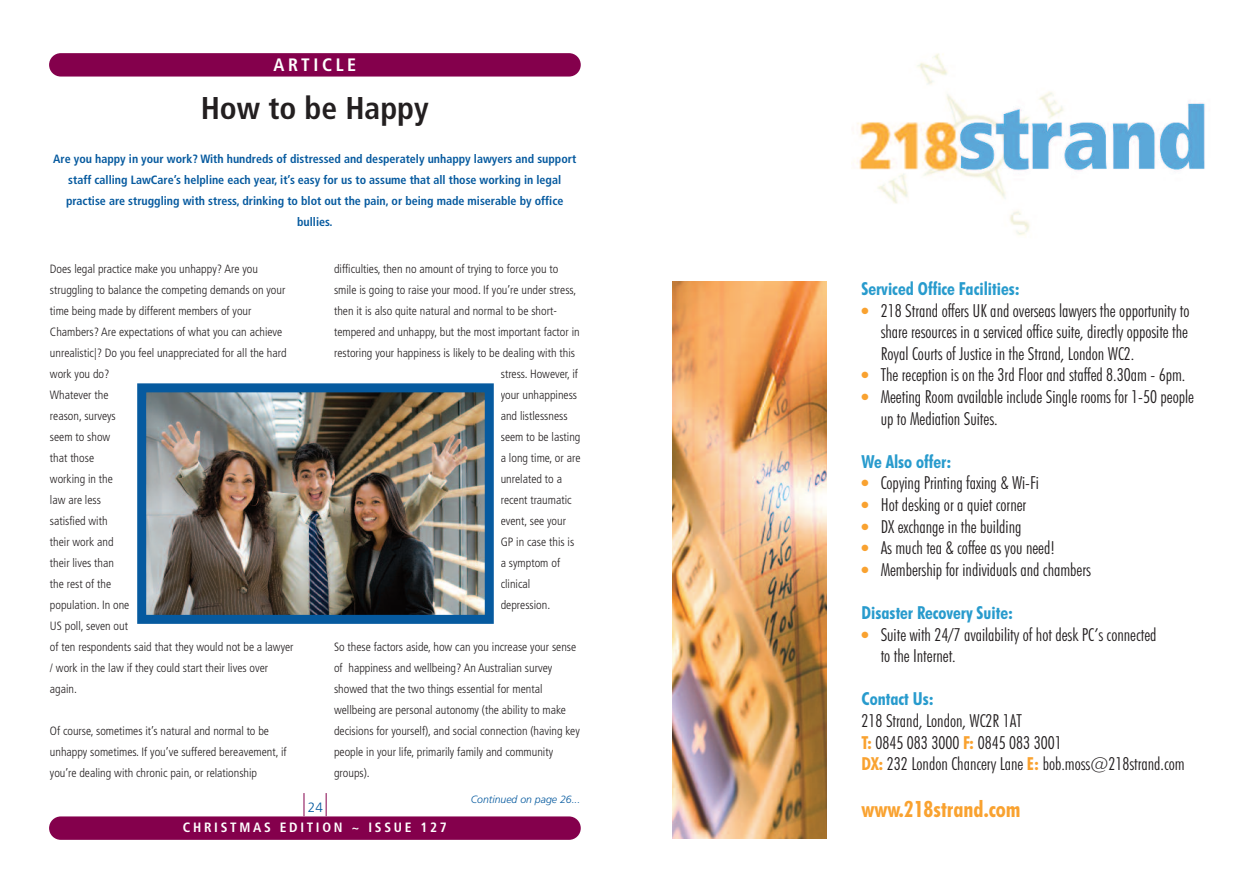
<style>
.page{position:relative;width:1259px;height:893px;background:#fff}
.page>*{position:absolute;margin:0;border:0;box-sizing:border-box;transform-origin:0 0}
.t1{font:700 condensed 31.5px "Frutiger";color:#231f20}
.t2{font:700 condensed 22.5px "Futura BT";color:#f9a230}
.t3{font:300 condensed 18px/21.6px "Futura BT";color:#231f20}
.t4{font:700 condensed 18px "Futura BT";color:#289bcd}
.t5{font:700 condensed 18px "Frutiger";letter-spacing:.2em;color:#fff}
.t6{font:700 condensed 13.5px "Frutiger";letter-spacing:.2em;color:#fff}
.t7{font:300 13.5px "Frutiger";color:#065a9f}
.t8{font:300 condensed 12px/21px "Frutiger";color:#231f20}
.t9{font:700 condensed 12px/21px "Frutiger";color:#065a9f;text-align:center}
.t10{font:italic 300 10.5px "Frutiger";color:#065a9f}
.s1{font-weight:700;color:#f9a230}
</style>
<div class="page">
<div style="left:49px;top:53px;width:532px;height:24px;background:#84004c;border-radius:12px"></div>
<div style="left:49px;top:816px;width:532px;height:24px;background:#84004c;border-radius:12px"></div>
<svg style="left:304px;top:793px;width:1px;height:23px"></svg>
<svg style="left:326px;top:793px;width:1px;height:23px"></svg>
<img style="left:854px;top:53px;width:351px;height:183px">
<img style="left:672px;top:281px;width:154px;height:558px">
<img style="left:147px;top:393px;width:337px;height:221px">
<div style="left:137px;top:383px;width:357px;height:241px;border:9px solid #065a9f"></div>
<h3 class="t5" style="left:273px;top:58px;width:84px">ARTICLE</h3>
<h1 class="t1" style="left:201px;top:95px;width:229px">How to be Happy</h1>
<p class="t9" style="left:53px;top:149px;width:524px">Are you happy in your work? With hundreds of distressed and desperately unhappy lawyers and support staff calling LawCare’s helpline each year, it’s easy for us to assume that all those working in legal practise are struggling with stress, drinking to blot out the pain, or being made miserable by office bullies.</p>
<p class="t8" style="left:50px;top:259px;width:245px">Does legal practice make you unhappy? Are you struggling to balance the competing demands on your time being made by different members of your<br>Chambers? Are expectations of what you can achieve unrealistic|? Do you feel unappreciated for all the hard work you do?<br>Whatever the<br>reason, surveys<br>seem to show<br>that those<br>working in the<br>law are less<br>satisfied with<br>their work and<br>their lives than<br>the rest of the<br>population. In one<br>US poll, seven out<br>of ten respondents said that they would not be a lawyer / work in the law if they could start their lives over again.</p>
<p class="t8" style="left:50px;top:721px;width:238px">Of course, sometimes it’s natural and normal to be unhappy sometimes. If you’ve suffered bereavement, if you’re dealing with chronic pain, or relationship</p>
<p class="t7" style="left:308px;top:801px;width:16px">24</p>
<p class="t8" style="left:334px;top:260px;width:226px">difficulties, then no amount of trying to force you to</p>
<p class="t8" style="left:334px;top:281px;width:244px">smile is going to raise your mood. If you’re under stress,</p>
<p class="t8" style="left:334px;top:302px;width:224px">then it is also quite natural and normal to be short-</p>
<p class="t8" style="left:334px;top:323px;width:247px">tempered and unhappy, but the most important factor in</p>
<p class="t8" style="left:334px;top:344px;width:242px">restoring your happiness is likely to be dealing with this</p>
<p class="t8" style="left:501px;top:365px;width:79px">stress. However, if</p>
<p class="t8" style="left:501px;top:386px;width:78px">your unhappiness</p>
<p class="t8" style="left:501px;top:407px;width:68px">and listlessness</p>
<p class="t8" style="left:501px;top:428px;width:81px">seem to be lasting</p>
<p class="t8" style="left:501px;top:449px;width:81px">a long time, or are</p>
<p class="t8" style="left:501px;top:470px;width:63px">unrelated to a</p>
<p class="t8" style="left:501px;top:491px;width:72px">recent traumatic</p>
<p class="t8" style="left:501px;top:512px;width:67px">event, see your</p>
<p class="t8" style="left:501px;top:533px;width:75px">GP in case this is</p>
<p class="t8" style="left:501px;top:554px;width:61px">a symptom of</p>
<p class="t8" style="left:501px;top:575px;width:31px">clinical</p>
<p class="t8" style="left:501px;top:596px;width:51px">depression.</p>
<p class="t8" style="left:334px;top:638px;width:247px">So these factors aside, how can you increase your sense of happiness and wellbeing? An Australian survey showed that the two things essential for mental wellbeing are personal autonomy (the ability to make decisions for yourself), and social connection (having key people in your life, primarily family and community groups).</p>
<p class="t10" style="left:471px;top:795px;width:111px">Continued on page 26...</p>
<p class="t6" style="left:183px;top:822px;width:265px">CHRISTMAS EDITION ~ ISSUE 127</p>
<h3 class="t4" style="left:861px;top:281px;width:160px">Serviced Office Facilities:</h3>
<h3 class="t3" style="left:880px;top:301px;width:310px;text-align:justify;text-indent:-19px"><sup>●</sup> 218 Strand offers UK and overseas lawyers the opportunity to share resources in a serviced office suite, directly opposite the Royal Courts of Justice in the Strand, London WC2.</h3>
<h3 class="t3" style="left:861px;top:365px;width:325px"><sup>●</sup> The reception is on the 3rd Floor and staffed 8.30am - 6pm.</h3>
<h3 class="t3" style="left:880px;top:387px;width:315px;text-indent:-19px"><sup>●</sup> Meeting Room available include Single rooms for 1-50 people up to Mediation Suites.</h3>
<h3 class="t4" style="left:861px;top:454px;width:91px">We Also offer:</h3>
<h3 class="t3" style="left:861px;top:473px;width:179px"><sup>●</sup> Copying Printing faxing &amp; Wi-Fi</h3>
<h3 class="t3" style="left:861px;top:495px;width:166px"><sup>●</sup> Hot desking or a quiet corner</h3>
<h3 class="t3" style="left:861px;top:517px;width:161px"><sup>●</sup> DX exchange in the building</h3>
<h3 class="t3" style="left:861px;top:538px;width:195px"><sup>●</sup> As much tea &amp; coffee as you need!</h3>
<h3 class="t3" style="left:861px;top:560px;width:231px"><sup>●</sup> Membership for individuals and chambers</h3>
<h3 class="t4" style="left:861px;top:605px;width:153px">Disaster Recovery Suite:</h3>
<h3 class="t3" style="left:880px;top:625px;width:277px;text-indent:-19px"><sup>●</sup> Suite with 24/7 availability of hot desk PC’s connected to the Internet.</h3>
<h3 class="t4" style="left:861px;top:692px;width:74px">Contact Us:</h3>
<h3 class="t3" style="left:861px;top:711px;width:325px">218 Strand, London, WC2R 1AT<br><span class="s1">T:</span> 0845 083 3000 <span class="s1">F:</span> 0845 083 3001<br><span class="s1">DX:</span> 232 London Chancery Lane <span class="s1">E:</span> bob.moss@218strand.com</h3>
<h2 class="t2" style="left:861px;top:800px;width:161px">www.218strand.com</h2>
</div>
